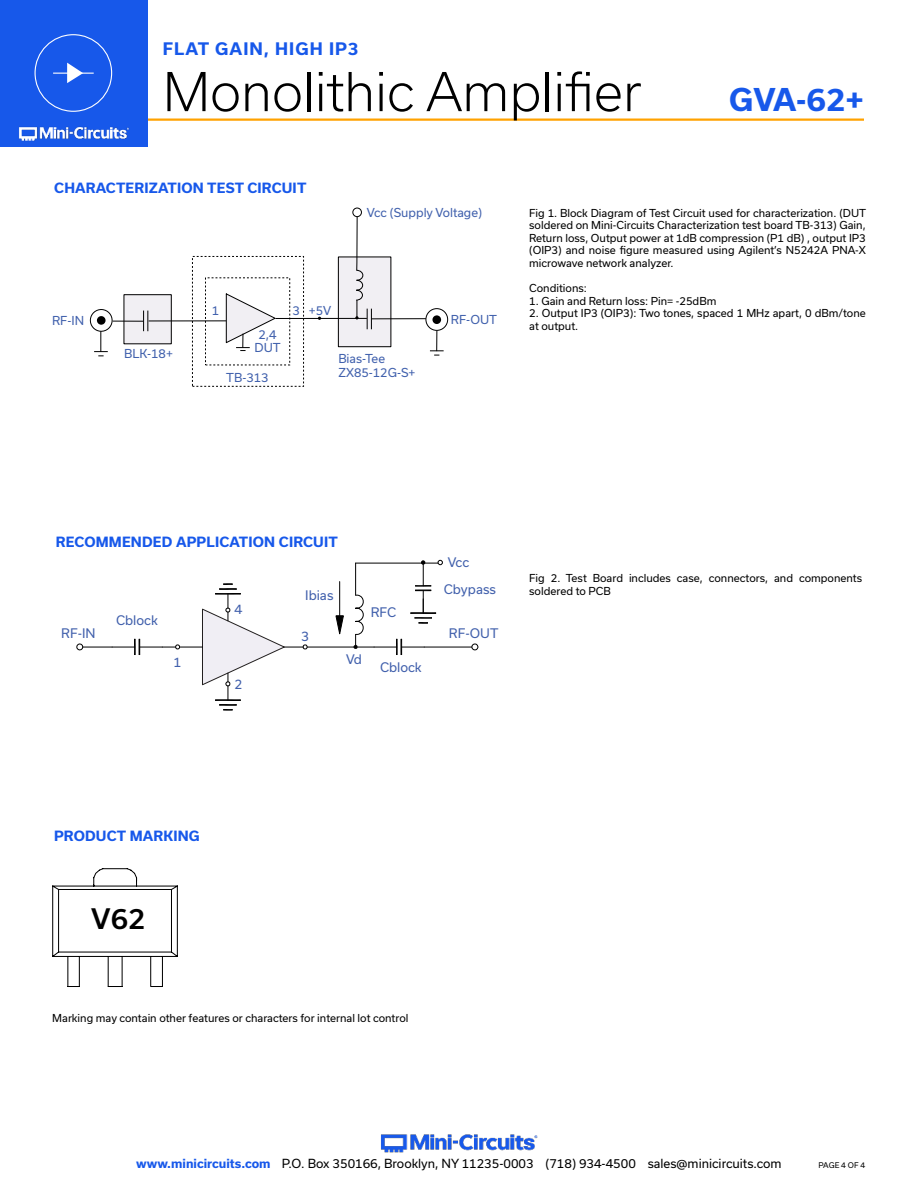
<style>
.page{position:relative;width:918px;height:1188px;background:#fff}
.page>*{position:absolute;margin:0;border:0;box-sizing:border-box;transform-origin:0 0}
.t1{font:300 51px "Usual";color:#000}
.t2{font:700 30px "Usual";color:#1758ea}
.t3{font:500 27px "Usual";color:#000}
.t4{font:700 16.5px "Usual";letter-spacing:.065em;color:#1758ea}
.t5{font:700 13.5px "Usual";letter-spacing:.015em;color:#1758ea}
.t6{font:12.6px/26.7px "Usual";color:#4160ac}
.t7{font:12px "Usual";color:#000}
.t8{font:11.85px/14.1px "Usual";color:#4161ad}
.t9{font:10.5px/12.6px "Usual";color:#000}
.t10{font:7.5px "Usual";color:#000}
.s1{font-weight:700;color:#1758ea}
</style>
<div class="page">
<hr style="left:129px;top:118px;width:735px;height:3px;background:#ffa200">
<div style="left:0;top:0;width:147px;height:147px;background:#1758ea"></div>
<img style="left:19px;top:126px;width:110px;height:15px">
<div style="left:35px;top:34px;width:77px;height:78px;border:1px solid #fff;border-radius:50%"></div>
<hr style="left:53px;top:73px;width:41px;height:1px;background:#fff">
<svg style="left:67px;top:63px;width:16px;height:20px"></svg>
<img style="left:381px;top:1134px;width:157px;height:19px">
<svg style="left:52px;top:868px;width:126px;height:119px"></svg>
<div style="left:352px;top:208px;width:10px;height:9px;border:1px solid #000;border-radius:50%"></div>
<div style="left:90px;top:309px;width:23px;height:23px;border:1px solid #000;border-radius:50%"></div>
<div style="left:97px;top:316px;width:9px;height:9px;background:#000;border-radius:50%"></div>
<svg style="left:94px;top:331px;width:14px;height:26px"></svg>
<div style="left:426px;top:308px;width:22px;height:23px;border:1px solid #000;border-radius:50%"></div>
<svg style="left:430px;top:331px;width:14px;height:25px"></svg>
<div style="left:338px;top:257px;width:53px;height:90px;background:#f1eff3"></div>
<div style="left:338px;top:257px;width:53px;height:90px;border:1px solid #000"></div>
<hr style="left:275px;top:318px;width:92px;height:1px;background:#000">
<div style="left:124px;top:295px;width:47px;height:49px;background:#f1eff3"></div>
<div style="left:124px;top:294px;width:48px;height:50px;border:1px solid #000"></div>
<hr style="left:113px;top:321px;width:30px;height:1px;background:#000">
<svg style="left:143px;top:311px;width:5px;height:20px"></svg>
<div style="left:432px;top:315px;width:9px;height:9px;background:#000;border-radius:50%"></div>
<div style="left:192px;top:256px;width:112px;height:131px;border:1px dashed #000"></div>
<svg style="left:225px;top:293px;width:51px;height:58px"></svg>
<hr style="left:371px;top:318px;width:55px;height:1px;background:#000">
<svg style="left:355px;top:216px;width:17px;height:113px"></svg>
<hr style="left:149px;top:320px;width:77px;height:1px;background:#000">
<hr style="left:424px;top:647px;width:48px;height:1px;background:#000">
<svg style="left:374px;top:639px;width:50px;height:16px"></svg>
<hr style="left:307px;top:647px;width:67px;height:1px;background:#000">
<hr style="left:355px;top:563px;width:1px;height:32px;background:#000">
<svg style="left:353px;top:594px;width:12px;height:55px"></svg>
<svg style="left:76px;top:584px;width:232px;height:126px"></svg>
<svg style="left:471px;top:643px;width:8px;height:8px"></svg>
<svg style="left:335px;top:615px;width:9px;height:20px"></svg>
<hr style="left:339px;top:582px;width:1px;height:34px;background:#000">
<hr style="left:356px;top:563px;width:82px;height:1px;background:#000">
<svg style="left:410px;top:560px;width:33px;height:64px"></svg>
<h3 class="t4" style="left:163px;top:42px;width:197px">FLAT GAIN, HIGH IP3</h3>
<h1 class="t1" style="left:163px;top:71px;width:480px">Monolithic Amplifier</h1>
<p class="t5" style="left:54px;top:180px;width:254px">CHARACTERIZATION TEST CIRCUIT</p>
<h2 class="t2" style="left:729px;top:88px;width:136px">GVA-62+</h2>
<p class="t8" style="left:367px;top:206px;width:117px">Vcc (Supply Voltage)</p>
<p class="t8" style="left:292px;top:305px;width:40px">3 +5V</p>
<p class="t8" style="left:212px;top:305px;width:9px">1</p>
<p class="t8" style="left:52px;top:314px;width:34px">RF-IN</p>
<p class="t8" style="left:451px;top:313px;width:48px">RF-OUT</p>
<p class="t8" style="left:124px;top:347px;width:50px">BLK-18+</p>
<p class="t8" style="left:258px;top:328px;width:20px">2,4</p>
<p class="t8" style="left:255px;top:342px;width:28px">DUT</p>
<p class="t8" style="left:226px;top:371px;width:44px">TB-313</p>
<p class="t8" style="left:338px;top:352px;width:79px">Bias-Tee<br>ZX85-12G-S+</p>
<p class="t9" style="left:529px;top:207px;width:339px;text-align:justify">Fig 1. Block Diagram of Test Circuit used for characterization. (DUT soldered on Mini-Circuits Characterization test board TB-313) Gain, Return loss, Output power at 1dB compression (P1 dB) , output IP3 (OIP3) and noise figure measured using Agilent’s N5242A PNA-X microwave network analyzer.</p>
<p class="t9" style="left:529px;top:283px;width:59px">Conditions:</p>
<p class="t9" style="left:529px;top:295px;width:189px">1. Gain and Return loss: Pin= -25dBm</p>
<p class="t9" style="left:529px;top:308px;width:338px">2. Output IP3 (OIP3): Two tones, spaced 1 MHz apart, 0 dBm/tone at output.</p>
<p class="t5" style="left:56px;top:534px;width:284px">RECOMMENDED APPLICATION CIRCUIT</p>
<p class="t6" style="left:116px;top:608px;width:43px">Cblock</p>
<p class="t6" style="left:234px;top:597px;width:9px">4</p>
<p class="t6" style="left:305px;top:583px;width:30px">Ibias</p>
<p class="t6" style="left:371px;top:600px;width:27px">RFC</p>
<p class="t6" style="left:444px;top:550px;width:54px;text-indent:4px">Vcc<br>Cbypass</p>
<p class="t6" style="left:61px;top:621px;width:36px">RF-IN</p>
<p class="t6" style="left:174px;top:650px;width:9px">1</p>
<p class="t6" style="left:234px;top:672px;width:9px">2</p>
<p class="t6" style="left:301px;top:624px;width:9px">3</p>
<p class="t6" style="left:449px;top:621px;width:51px">RF-OUT</p>
<p class="t6" style="left:346px;top:647px;width:17px">Vd</p>
<p class="t6" style="left:380px;top:655px;width:43px">Cblock</p>
<p class="t9" style="left:529px;top:573px;width:334px">Fig 2. Test Board includes case, connectors, and components soldered to PCB</p>
<p class="t5" style="left:54px;top:828px;width:147px">PRODUCT MARKING</p>
<h3 class="t3" style="left:91px;top:908px;width:56px">V62</h3>
<p class="t9" style="left:52px;top:1012px;width:358px">Marking may contain other features or characters for internal lot control</p>
<p class="t7" style="left:136px;top:1159px;width:647px"><span class="s1">www.minicircuits.com</span> P.O. Box 350166, Brooklyn, NY 11235-0003 (718) 934-4500 sales@minicircuits.com</p>
<p class="t10" style="left:819px;top:1162px;width:48px">PAGE 4 OF 4</p>
</div>
